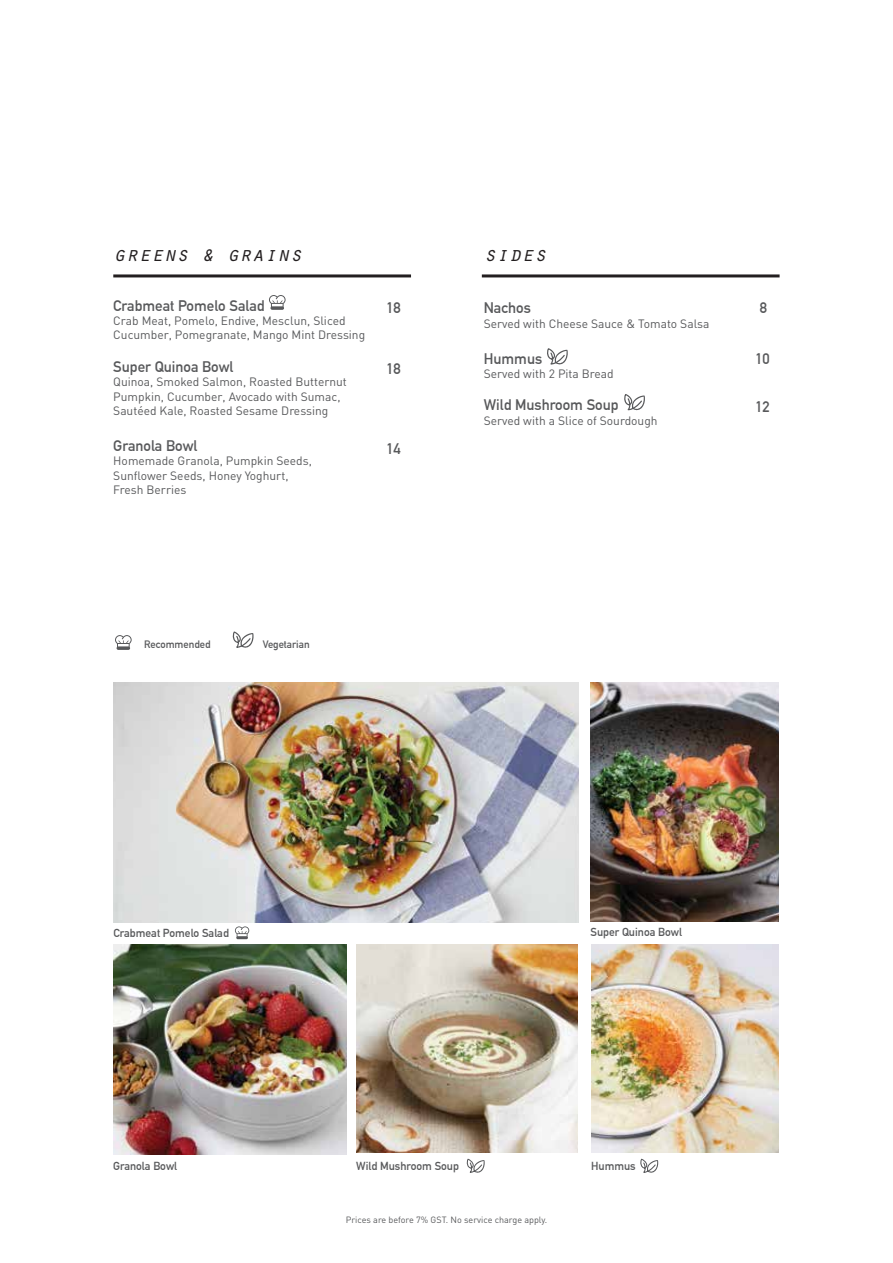
<style>
.page{position:relative;width:893px;height:1263px;background:#fff}
.page>*{position:absolute;margin:0;border:0;box-sizing:border-box;transform-origin:0 0}
.t1{font:italic 21px "Orator Std";color:#231f20}
.t2{font:700 15px "DIN Alternate";color:#58595b}
.t3{font:12px/14.4px "DIN";color:#58595b}
.t4{font:700 11.4px "DIN Alternate";color:#58595b}
.t5{font:700 10.5px "DIN Alternate";color:#58595b}
.t6{font:9px "DIN";color:#58595b}
</style>
<div class="page">
<img style="left:591px;top:683px;width:188px;height:238px">
<hr style="left:113px;top:274px;width:298px;height:3px;background:#231f20">
<img style="left:591px;top:944px;width:187px;height:208px">
<hr style="left:482px;top:274px;width:298px;height:3px;background:#231f20">
<svg style="left:624px;top:394px;width:21px;height:17px"></svg>
<svg style="left:547px;top:348px;width:21px;height:17px"></svg>
<img style="left:114px;top:944px;width:232px;height:210px">
<img style="left:114px;top:683px;width:464px;height:239px">
<svg style="left:235px;top:926px;width:14px;height:13px"></svg>
<svg style="left:466px;top:1159px;width:19px;height:14px"></svg>
<svg style="left:640px;top:1159px;width:19px;height:14px"></svg>
<svg style="left:232px;top:631px;width:22px;height:17px"></svg>
<svg style="left:115px;top:635px;width:17px;height:15px"></svg>
<svg style="left:269px;top:295px;width:17px;height:15px"></svg>
<img style="left:356px;top:944px;width:222px;height:208px">
<h1 class="t1" style="left:113px;top:239px;width:190px">greens &amp; grains</h1>
<p class="t2" style="left:113px;top:294px;width:153px">Crabmeat Pomelo Salad</p>
<p class="t3" style="left:113px;top:313px;width:253px">Crab Meat, Pomelo, Endive, Mesclun, Sliced<br>Cucumber, Pomegranate, Mango Mint Dressing</p>
<p class="t2" style="left:113px;top:355px;width:122px">Super Quinoa Bowl</p>
<p class="t3" style="left:113px;top:374px;width:235px">Quinoa, Smoked Salmon, Roasted Butternut<br>Pumpkin, Cucumber, Avocado with Sumac,<br>Sautéed Kale, Roasted Sesame Dressing</p>
<p class="t2" style="left:113px;top:434px;width:86px">Granola Bowl</p>
<p class="t3" style="left:113px;top:454px;width:200px">Homemade Granola, Pumpkin Seeds,<br>Sunflower Seeds, Honey Yoghurt,<br>Fresh Berries</p>
<p class="t2" style="left:386px;top:296px;width:16px">18</p>
<p class="t2" style="left:386px;top:358px;width:16px">18</p>
<p class="t2" style="left:386px;top:437px;width:16px">14</p>
<p class="t5" style="left:144px;top:636px;width:68px">Recommended</p>
<p class="t5" style="left:263px;top:636px;width:48px">Vegetarian</p>
<h1 class="t1" style="left:484px;top:239px;width:64px">sides</h1>
<p class="t2" style="left:484px;top:296px;width:49px">Nachos</p>
<p class="t3" style="left:484px;top:316px;width:227px">Served with Cheese Sauce &amp; Tomato Salsa</p>
<p class="t2" style="left:484px;top:347px;width:60px">Hummus</p>
<p class="t3" style="left:484px;top:366px;width:131px">Served with 2 Pita Bread</p>
<p class="t2" style="left:484px;top:394px;width:136px">Wild Mushroom Soup</p>
<p class="t3" style="left:484px;top:413px;width:175px">Served with a Slice of Sourdough</p>
<p class="t2" style="left:760px;top:297px;width:9px">8</p>
<p class="t2" style="left:755px;top:347px;width:16px">10</p>
<p class="t2" style="left:755px;top:395px;width:16px">12</p>
<p class="t4" style="left:114px;top:924px;width:117px">Crabmeat Pomelo Salad</p>
<p class="t4" style="left:590px;top:923px;width:93px">Super Quinoa Bowl</p>
<p class="t4" style="left:113px;top:1157px;width:66px">Granola Bowl</p>
<p class="t4" style="left:356px;top:1157px;width:104px">Wild Mushroom Soup</p>
<p class="t4" style="left:591px;top:1157px;width:46px">Hummus</p>
<p class="t6" style="left:346px;top:1214px;width:203px">Prices are before 7% GST. No service charge apply.</p>
</div>
